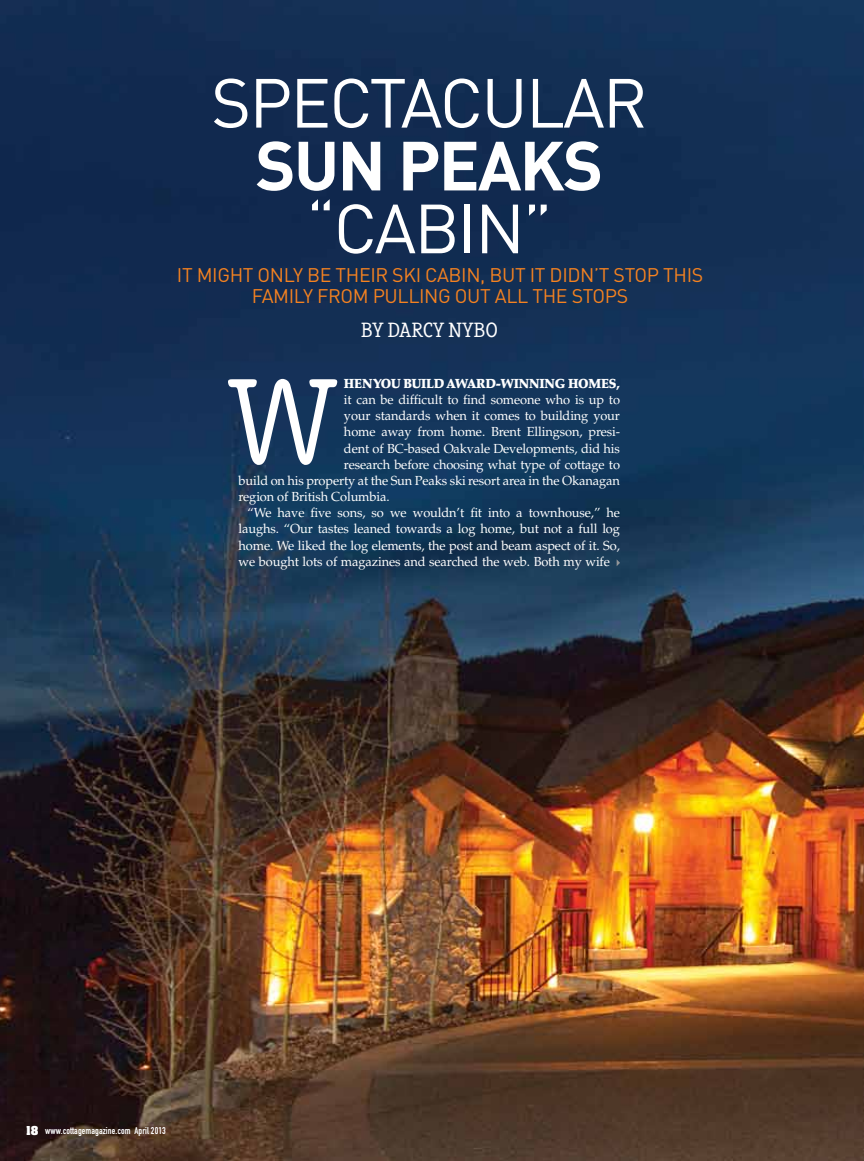
<style>
.page{position:relative;width:864px;height:1161px;background:#fff}
.page>*{position:absolute;margin:0;border:0;box-sizing:border-box;transform-origin:0 0}
.t1{font:68.4px "DIN";letter-spacing:-.03em;color:#fff}
.t2{font:700 68.4px "DIN";letter-spacing:-.03em;color:#fff}
.t3{font:19.5px/21px "DIN";letter-spacing:-.02em;color:#f58220;text-align:center}
.t4{font:19.5px "Efja";letter-spacing:-.015em;color:#fff;scale:.91 1}
.t5{font:13.2px "Palatino LT Std";letter-spacing:-.01em;color:#fff}
.t6{font:900 13.2px "Palatino LT Std";letter-spacing:-.02em;color:#fff;scale:.94 1}
.t7{font:9.75px "DIN Engschrift Std";letter-spacing:.01em;color:#fff}
.s1{font-family:"Aachen Std";font-weight:700;font-size:10.5px}
</style>
<div class="page">
<img style="left:0;top:0;width:864px;height:1161px">
<svg style="left:228px;top:379px;width:109px;height:86px"></svg>
<svg style="left:617px;top:559px;width:3px;height:7px"></svg>
<h1 class="t1" style="left:211px;top:60px;width:438px">SPECTACULAR</h1>
<h1 class="t2" style="left:255px;top:121px;width:345px">SUN PEAKS</h1>
<h1 class="t1" style="left:306px;top:186px;width:248px">“CABI N”</h1>
<h2 class="t3" style="left:177px;top:264px;width:528px">IT MIGHT ONLY BE THEI R SKI CABI N, BUT IT DI DN’T STOP THIS<br>FAMI LY FROM PULLI NG OUT ALL THE STOPS</h2>
<h2 class="t4" style="left:361px;top:319px;width:151px">BY DARCY NYBO</h2>
<p class="t6" style="left:344px;top:375px;width:295px">HEN YOU BUILD AWARD-WINNING HOMES,</p>
<p class="t5" style="left:344px;top:392px;width:278px">it can be difficult to find someone who is up to</p>
<p class="t5" style="left:344px;top:408px;width:278px">your standards when it comes to building your</p>
<p class="t5" style="left:344px;top:424px;width:278px">home away from home. Brent Ellingson, presi-</p>
<p class="t5" style="left:344px;top:440px;width:278px">dent of BC-based Oakvale Developments, did his</p>
<p class="t5" style="left:344px;top:456px;width:278px">research before choosing what type of cottage to</p>
<p class="t5" style="left:239px;top:473px;width:383px">build on his property at the Sun Peaks ski resort area in the Okanagan</p>
<p class="t5" style="left:239px;top:489px;width:153px">region of British Columbia.</p>
<p class="t5" style="left:247px;top:505px;width:374px">“We have five sons, so we wouldn’t fit into a townhouse,” he</p>
<p class="t5" style="left:239px;top:521px;width:383px">laughs. “Our tastes leaned towards a log home, but not a full log</p>
<p class="t5" style="left:239px;top:537px;width:383px">home. We liked the log elements, the post and beam aspect of it. So,</p>
<p class="t5" style="left:239px;top:554px;width:373px">we bought lots of magazines and searched the web. Both my wife</p>
<p class="t7" style="left:26px;top:1125px;width:141px"><span class="s1">18</span> www.cottagemagazine.com April 2013</p>
</div>
